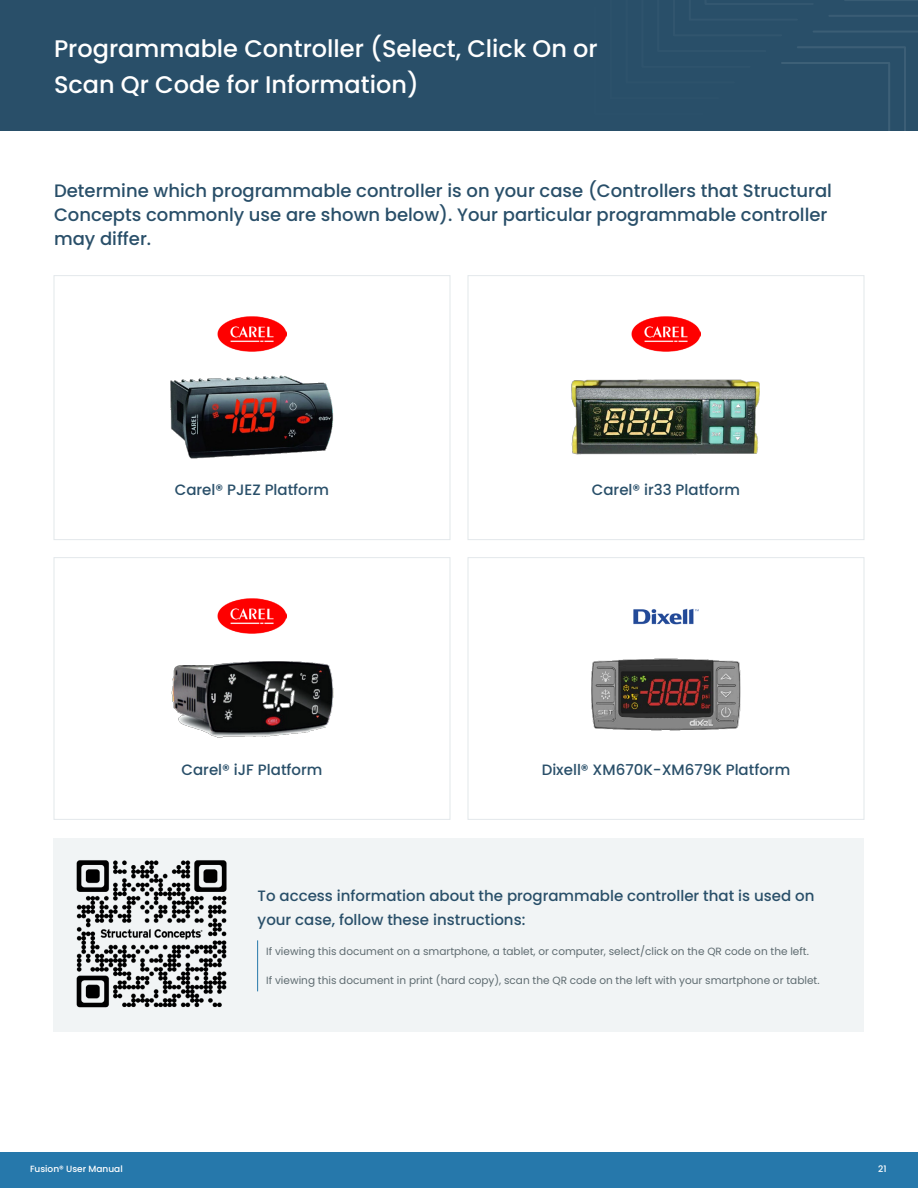
<style>
.page{position:relative;width:918px;height:1188px;background:#fff}
.page>*{position:absolute;margin:0;border:0;box-sizing:border-box;transform-origin:0 0}
.Page_Heading{font:500 24px/36px "Poppins";color:#fff}
.Subhead__Large{font:500 18px/24px "Poppins";color:#294f69}
.Subhead{font:500 15px/24px "Poppins";color:#294f69}
.Bulleted_List{font:10.5px "Poppins";color:#5e6b70}
.Bulleted_Listed__Small{font:10.5px "Poppins";color:#5e6b70}
.t1{font:500 9px "Poppins";color:#fff}
</style>
<div class="page">
<div style="left:0;top:1152px;width:918px;height:36px;background:#2678ab"></div>
<div style="left:0;top:0;width:918px;height:130px;background:#294f69"></div>
<svg style="left:563px;top:0;width:355px;height:131px"></svg>
<div style="left:54px;top:275px;width:396px;height:265px;border:1px solid #e3e8eb"></div>
<img style="left:218px;top:317px;width:68px;height:34px">
<img style="left:170px;top:375px;width:164px;height:84px">
<div style="left:468px;top:275px;width:396px;height:265px;border:1px solid #e3e8eb"></div>
<img style="left:632px;top:317px;width:68px;height:34px">
<img style="left:572px;top:379px;width:188px;height:75px">
<div style="left:54px;top:557px;width:396px;height:263px;border:1px solid #e3e8eb"></div>
<img style="left:218px;top:599px;width:68px;height:34px">
<img style="left:171px;top:661px;width:163px;height:77px">
<div style="left:468px;top:557px;width:396px;height:263px;border:1px solid #e3e8eb"></div>
<img style="left:592px;top:659px;width:148px;height:72px">
<img style="left:633px;top:608px;width:66px;height:17px">
<div style="left:54px;top:838px;width:810px;height:193px;background:#f1f4f5"></div>
<img style="left:76px;top:860px;width:151px;height:148px">
<hr style="left:257px;top:940px;width:1px;height:51px;background:#2678ab">
<p class="Page_Heading" style="left:54px;top:31px;width:545px">Programmable Controller (Select, Click On or<br>Scan Qr Code for Information)</p>
<p class="Subhead__Large" style="left:54px;top:178px;width:780px">Determine which programmable controller is on your case (Controllers that Structural<br>Concepts commonly use are shown below). Your particular programmable controller may differ.</p>
<p class="Subhead" style="left:175px;top:478px;width:156px">Carel® PJEZ Platform</p>
<p class="Subhead" style="left:592px;top:478px;width:150px">Carel® ir33 Platform</p>
<p class="Subhead" style="left:182px;top:758px;width:142px">Carel® iJF Platform</p>
<p class="Subhead" style="left:542px;top:758px;width:250px">Dixell® XM670K-XM679K Platform</p>
<p class="Subhead" style="left:258px;top:884px;width:558px">To access information about the programmable controller that is used on your case, follow these instructions:</p>
<p class="Bulleted_Listed__Small" style="left:266px;top:945px;width:544px">If viewing this document on a smartphone, a tablet, or computer, select/click on the QR code on the left.</p>
<p class="Bulleted_List" style="left:266px;top:974px;width:555px">If viewing this document in print (hard copy), scan the QR code on the left with your smartphone or tablet.</p>
<p class="t1" style="left:30px;top:1164px;width:94px">Fusion® User Manual</p>
<p class="t1" style="left:878px;top:1164px;width:10px">21</p>
</div>
